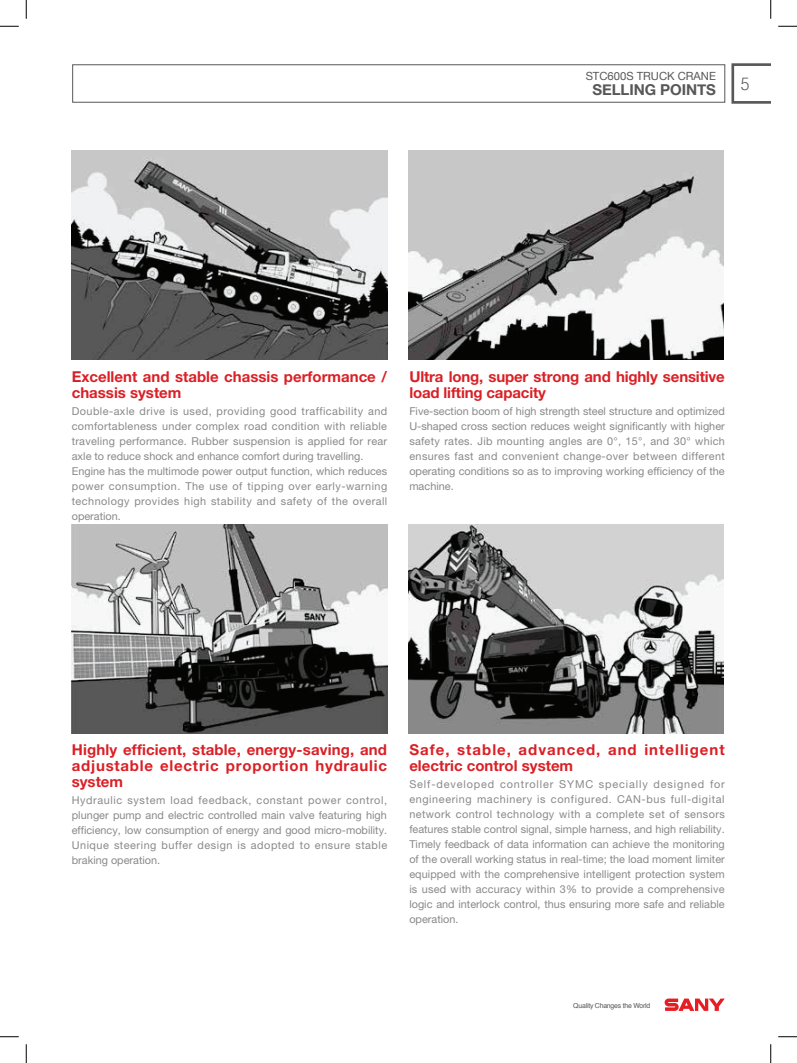
<style>
.page{position:relative;width:797px;height:1063px;background:#fff}
.page>*{position:absolute;margin:0;border:0;box-sizing:border-box;transform-origin:0 0}
.t1{font:300 17.5px "Helvetica";color:#595757;scale:.9 1}
.t2{font:700 15px/16.2px "Helvetica Neue LT Pro";color:#da2026}
.t3{font:700 15px/16.2px "Helvetica Neue LT Pro";letter-spacing:.07em;color:#da2026}
.t4{font:700 15px "Helvetica Neue";letter-spacing:-.005em;color:#595757}
.t5{font:11.25px "Helvetica Neue";color:#595757}
.t6{font:10.88px/15px "Helvetica Neue LT Pro";letter-spacing:.02em;color:#89898a;text-align:justify}
.t7{font:6.88px "Helvetica";letter-spacing:-.03em;color:#595757}
</style>
<div class="page">
<svg style="left:664px;top:998px;width:61px;height:12px"></svg>
<svg style="left:731px;top:63px;width:40px;height:41px"></svg>
<img style="left:72px;top:150px;width:315px;height:209px">
<img style="left:409px;top:150px;width:315px;height:209px">
<img style="left:72px;top:524px;width:315px;height:209px">
<img style="left:409px;top:524px;width:315px;height:209px">
<svg style="left:0;top:25px;width:19px;height:2px"></svg>
<svg style="left:778px;top:25px;width:19px;height:2px"></svg>
<svg style="left:0;top:1036px;width:19px;height:1px"></svg>
<svg style="left:778px;top:1036px;width:19px;height:1px"></svg>
<svg style="left:25px;top:0;width:2px;height:19px"></svg>
<svg style="left:25px;top:1044px;width:2px;height:18px"></svg>
<svg style="left:770px;top:0;width:1px;height:19px"></svg>
<svg style="left:770px;top:1044px;width:1px;height:18px"></svg>
<p class="t5" style="left:586px;top:68px;width:132px">STC600S TRUCK CRANE</p>
<h2 class="t4" style="left:592px;top:78px;width:125px">SEllINg POINTS</h2>
<h1 class="t1" style="left:741px;top:69px;width:11px">5</h1>
<h2 class="t2" style="left:72px;top:368px;width:317px">excellent and stable chassis performance / chassis system</h2>
<p class="t6" style="left:72px;top:403px;width:317px;text-align:left">Double-axle drive is used, providing good trafficability and comfortableness under complex road condition with reliable traveling performance. Rubber suspension is applied for rear axle to reduce shock and enhance comfort during travelling.<br>Engine has the multimode power output function, which reduces power consumption. The use of tipping over early-warning technology provides high stability and safety of the overall operation.</p>
<h2 class="t2" style="left:409px;top:368px;width:317px">Ultra long, super strong and highly sensitive load lifting capacity</h2>
<p class="t6" style="left:409px;top:403px;width:317px">Five-section boom of high strength steel structure and optimized U-shaped cross section reduces weight significantly with higher safety rates. Jib mounting angles are 0°, 15°, and 30° which ensures fast and convenient change-over between different operating conditions so as to improving working efficiency of the machine.</p>
<h2 class="t2" style="left:72px;top:741px;width:317px;text-align:justify">Highly efficient, stable, energy-saving, and adjustable electric proportion hydraulic system</h2>
<p class="t6" style="left:72px;top:792px;width:317px">Hydraulic system load feedback, constant power control, plunger pump and electric controlled main valve featuring high efficiency, low consumption of energy and good micro-mobility.<br>Unique steering buffer design is adopted to ensure stable braking operation.</p>
<h2 class="t3" style="left:409px;top:741px;width:317px">Safe, stable, advanced, and intelligent electric control system</h2>
<p class="t6" style="left:409px;top:776px;width:317px">Self-developed controller SYMC specially designed for engineering machinery is configured. CAN-bus full-digital network control technology with a complete set of sensors features stable control signal, simple harness, and high reliability.<br>Timely feedback of data information can achieve the monitoring of the overall working status in real-time; the load moment limiter equipped with the comprehensive intelligent protection system is used with accuracy within 3% to provide a comprehensive logic and interlock control, thus ensuring more safe and reliable operation.</p>
<p class="t7" style="left:573px;top:1000px;width:79px">Quality Changes the World</p>
</div>
